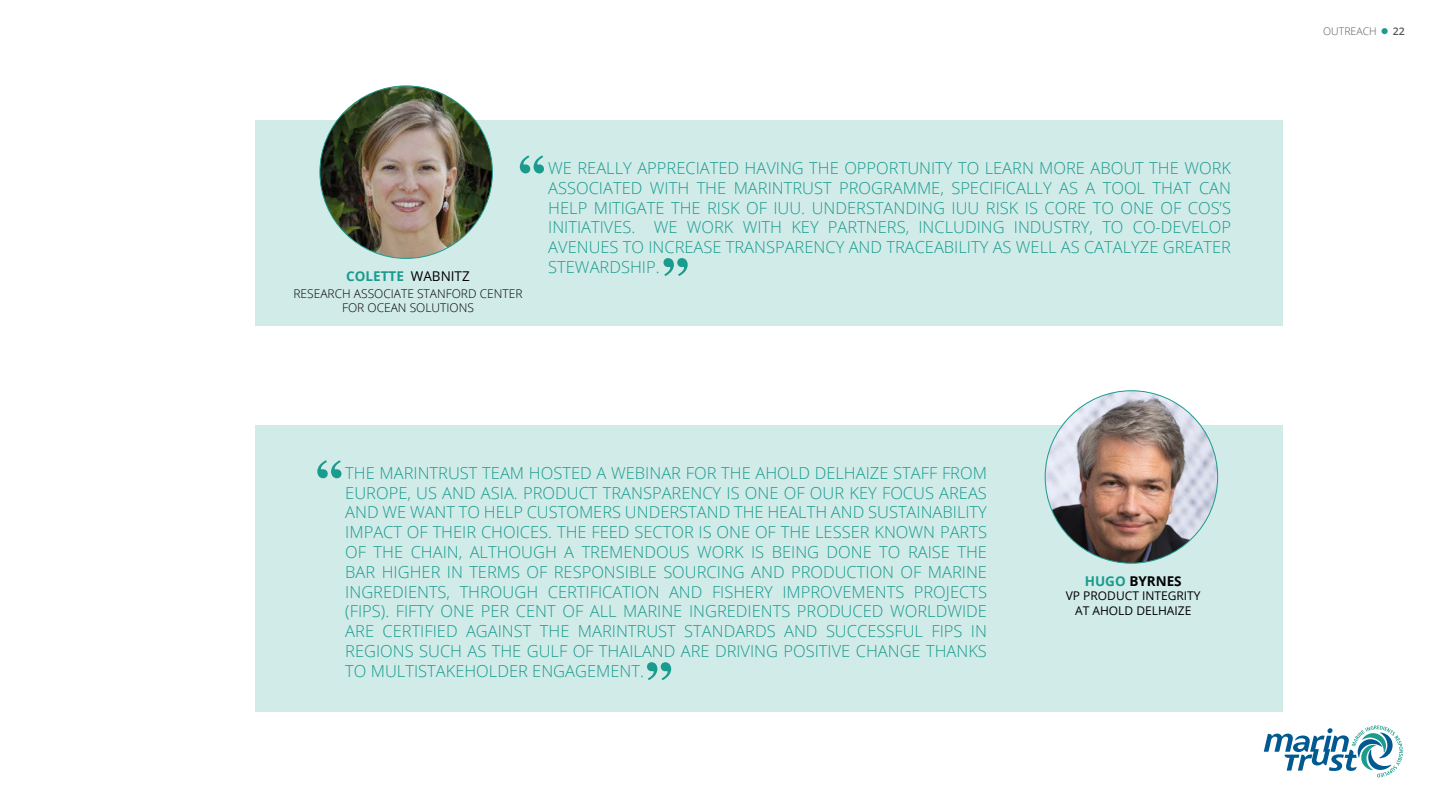
<style>
.page{position:relative;width:1440px;height:810px;background:#fff}
.page>*{position:absolute;margin:0;border:0;box-sizing:border-box;transform-origin:0 0}
.t1{font:700 54px "Century Schoolbook";color:#1a9b8e}
.t2{font:300 16.5px/19.8px "Open Sans";color:#1a9b8e;text-align:justify}
.t3{font:700 13.5px "Open Sans";color:#1a9b8e}
.t4{font:700 13.5px "Open Sans";color:#000}
.t5{font:300 12px/14.4px "Open Sans";color:#000;text-align:center}
.t6{font:12px/14.4px "Open Sans";color:#000;text-align:center}
.t7{font:300 10.5px "Open Sans";color:#575656}
.s1{font-weight:400;color:#000}
.s2{color:#1a9b8e}
.s3{font-weight:600}
</style>
<div class="page">
<svg style="left:1264px;top:725px;width:139px;height:52px"></svg>
<div style="left:256px;top:120px;width:1027px;height:206px;background:#d1ebe9"></div>
<img style="left:320px;top:86px;width:172px;height:172px;border-radius:86px">
<div style="left:256px;top:425px;width:1027px;height:287px;background:#d1ebe9"></div>
<img style="left:1045px;top:391px;width:173px;height:172px;border-radius:86px">
<h1 class="t1" style="left:519px;top:134px;width:27px">“</h1>
<p class="t2" style="left:548px;top:158px;width:684px">WE REALLY APPRECIATED HAVING THE OPPORTUNITY TO LEARN MORE ABOUT THE WORK ASSOCIATED WITH THE MARINTRUST PROGRAMME, SPECIFICALLY AS A TOOL THAT CAN HELP MITIGATE THE RISK OF IUU. UNDERSTANDING IUU RISK IS CORE TO ONE OF COS’S INITIATIVES. WE WORK WITH KEY PARTNERS, INCLUDING INDUSTRY, TO CO-DEVELOP AVENUES TO INCREASE TRANSPARENCY AND TRACEABILITY AS WELL AS CATALYZE GREATER STEWARDSHIP.</p>
<h1 class="t1" style="left:688px;top:298px;width:27px;rotate:-180deg">“</h1>
<p class="t3" style="left:346px;top:267px;width:125px">COLETTE <span class="s1">WABNITZ</span></p>
<p class="t5" style="left:294px;top:286px;width:230px">RESEARCH ASSOCIATE STANFORD CENTER<br>FOR OCEAN SOLUTIONS</p>
<h1 class="t1" style="left:316px;top:439px;width:27px">“</h1>
<p class="t2" style="left:345px;top:462px;width:643px">THE MARINTRUST TEAM HOSTED A WEBINAR FOR THE AHOLD DELHAIZE STAFF FROM EUROPE, US AND ASIA. PRODUCT TRANSPARENCY IS ONE OF OUR KEY FOCUS AREAS AND WE WANT TO HELP CUSTOMERS UNDERSTAND THE HEALTH AND SUSTAINABILITY IMPACT OF THEIR CHOICES. THE FEED SECTOR IS ONE OF THE LESSER KNOWN PARTS OF THE CHAIN, ALTHOUGH A TREMENDOUS WORK IS BEING DONE TO RAISE THE BAR HIGHER IN TERMS OF RESPONSIBLE SOURCING AND PRODUCTION OF MARINE INGREDIENTS, THROUGH CERTIFICATION AND FISHERY IMPROVEMENTS PROJECTS (FIPS). FIFTY ONE PER CENT OF ALL MARINE INGREDIENTS PRODUCED WORLDWIDE ARE CERTIFIED AGAINST THE MARINTRUST STANDARDS AND SUCCESSFUL FIPS IN REGIONS SUCH AS THE GULF OF THAILAND ARE DRIVING POSITIVE CHANGE THANKS TO MULTISTAKEHOLDER ENGAGEMENT.</p>
<h1 class="t1" style="left:672px;top:702px;width:27px;rotate:-180deg">“</h1>
<p class="t4" style="left:1085px;top:572px;width:98px"><span class="s2">HUGO</span> BYRNES</p>
<p class="t6" style="left:1066px;top:589px;width:136px">VP PRODUCT INTEGRITY<br>AT AHOLD DELHAIZE</p>
<p class="t7" style="left:1323px;top:24px;width:83px">OUTREACH <span class="s2">●</span> <span class="s3">22</span></p>
</div>
